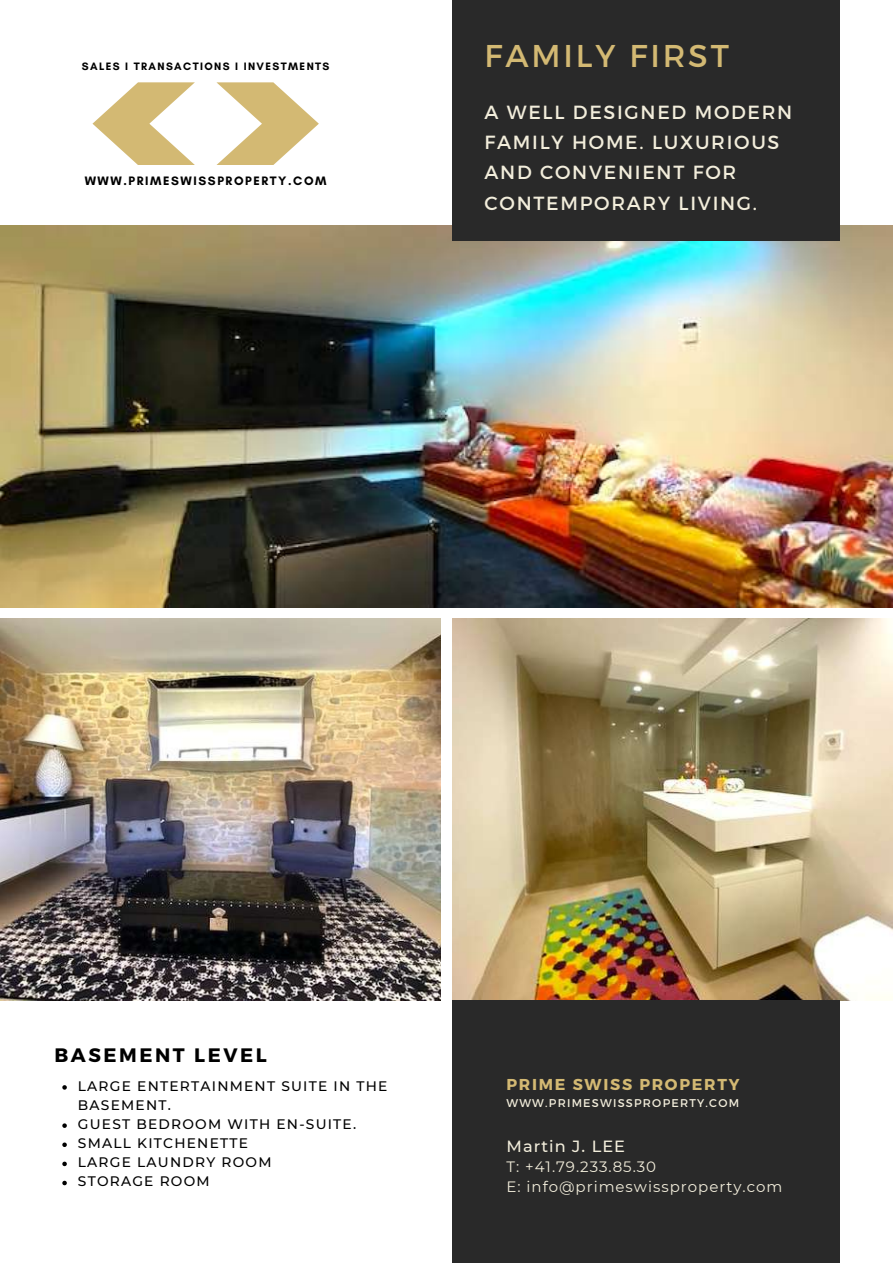
<style>
.page{position:relative;width:893px;height:1264px;background:#fff}
.page>*{position:absolute;margin:0;border:0;box-sizing:border-box;transform-origin:0 0}
.t1{font:31.5px "Montserrat";letter-spacing:.09em;color:#d3b973}
.t2{font:700 19.5px "Montserrat";letter-spacing:.13em;color:#000}
.t3{font:19.05px/30.3px "Montserrat";letter-spacing:.09em;color:#f2eddb}
.t4{font:500 16.2px "Montserrat";letter-spacing:.065em;color:#f2eddb}
.t5{font:700 15.75px "Montserrat";letter-spacing:.11em;color:#d3b973}
.t6{font:15px/20.2px "Montserrat";letter-spacing:.065em;color:#f2eddb}
.t7{font:500 13.8px/19px "Montserrat";letter-spacing:.09em;color:#000}
.t8{font:700 12.45px "Glacial Indifference";letter-spacing:.125em;color:#000}
.t9{font:11.25px "Montserrat";letter-spacing:.11em;color:#f2eddb}
.t10{font:700 10.95px "Glacial Indifference";letter-spacing:.125em;color:#000}
</style>
<div class="page">
<img style="left:0;top:225px;width:892px;height:382px">
<img style="left:0;top:619px;width:441px;height:381px">
<img style="left:452px;top:619px;width:440px;height:381px">
<svg style="left:216px;top:82px;width:103px;height:83px"></svg>
<svg style="left:92px;top:82px;width:103px;height:83px"></svg>
<div style="left:452px;top:1000px;width:387px;height:262px;background:#292929"></div>
<div style="left:452px;top:0;width:387px;height:241px;background:#292929"></div>
<svg style="left:62px;top:1085px;width:5px;height:4px"></svg>
<svg style="left:62px;top:1123px;width:5px;height:4px"></svg>
<svg style="left:62px;top:1142px;width:5px;height:4px"></svg>
<svg style="left:62px;top:1161px;width:5px;height:5px"></svg>
<svg style="left:62px;top:1180px;width:5px;height:5px"></svg>
<p class="t10" style="left:82px;top:60px;width:249px">SALES I TRANSACTIONS I INVESTMENTS</p>
<p class="t8" style="left:85px;top:173px;width:243px">WWW.PRIMESWISSPROPERTY.COM</p>
<h1 class="t1" style="left:484px;top:35px;width:246px">FAMILY FIRST</h1>
<h3 class="t3" style="left:484px;top:96px;width:309px">A WELL DESIGNED MODERN<br>FAMILY HOME. LUXURIOUS<br>AND CONVENIENT FOR<br>CONTEMPORARY LIVING.</h3>
<h2 class="t2" style="left:54px;top:1042px;width:214px">BASEMENT LEVEL</h2>
<p class="t7" style="left:78px;top:1076px;width:311px">LARGE ENTERTAINMENT SUITE IN THE<br>BASEMENT.<br>GUEST BEDROOM WITH EN-SUITE.<br>SMALL KITCHENETTE<br>LARGE LAUNDRY ROOM<br>STORAGE ROOM</p>
<p class="t5" style="left:506px;top:1073px;width:234px">PRIME SWISS PROPERTY</p>
<p class="t9" style="left:506px;top:1095px;width:234px">WWW.PRIMESWISSPROPERTY.COM</p>
<p class="t4" style="left:506px;top:1135px;width:120px">Martin J. LEE</p>
<p class="t6" style="left:506px;top:1156px;width:277px">T: +41.79.233.85.30<br>E: info@primeswissproperty.com</p>
</div>
